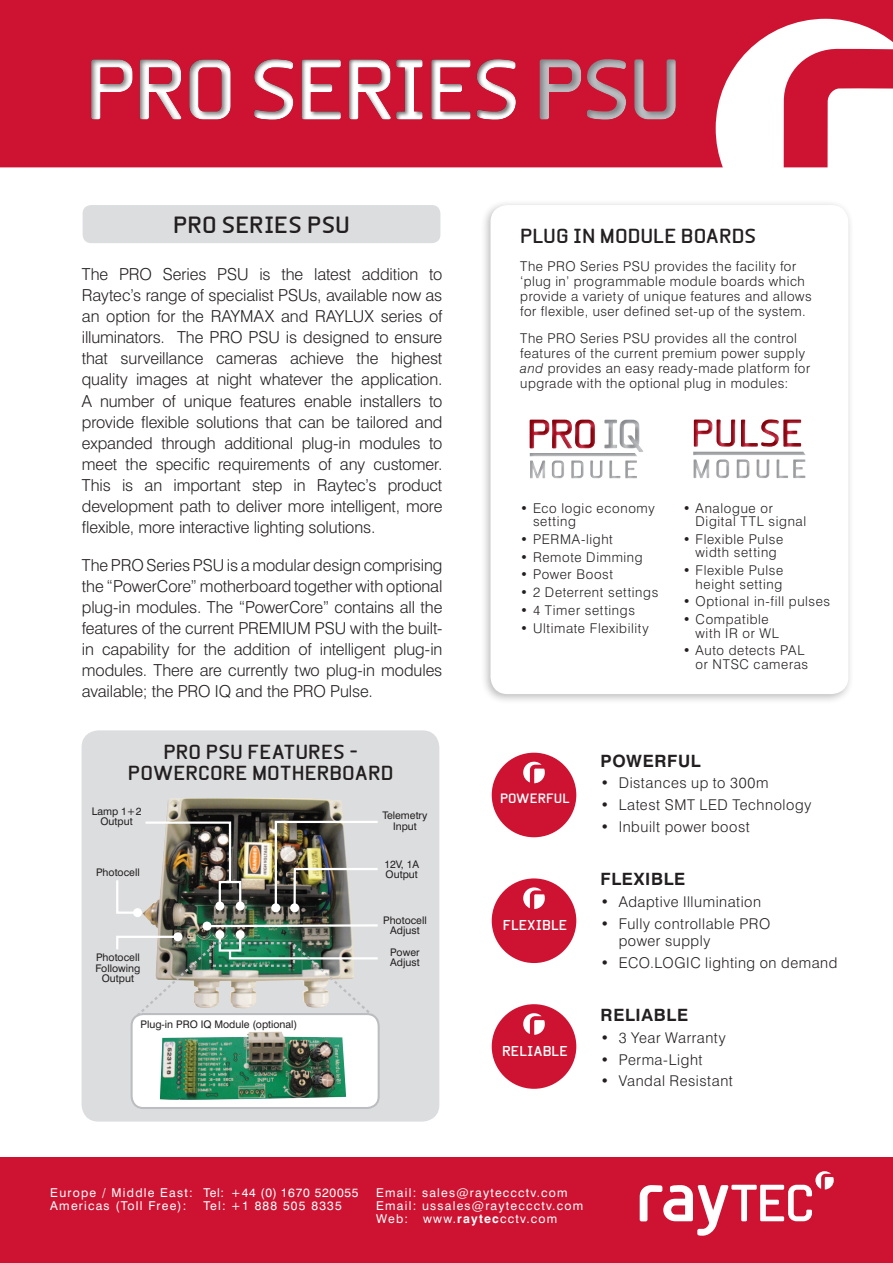
<style>
.page{position:relative;width:893px;height:1263px;background:#fff}
.page>*{position:absolute;margin:0;border:0;box-sizing:border-box;transform-origin:0 0}
.t1{font:700 22.5px "Beta Sans";color:#231f20}
.t2{font:700 19.5px/21px "Beta Sans";color:#231f20;text-align:center}
.t3{font:700 16.95px "Swiss 721 BT";letter-spacing:.04em;color:#231f20}
.t4{font:300 16.5px/21px "Swiss 721 BT";letter-spacing:-.005em;color:#231f20;text-align:justify}
.t5{font:300 14.85px/17px "Swiss 721 BT";letter-spacing:.035em;color:#231f20}
.t6{font:700 13.65px "Beta Sans";color:#fff}
.t7{font:300 13.5px/15px "Swiss 721 BT";letter-spacing:.04em;color:#231f20}
.t8{font:700 12.9px "Beta Sans";color:#fff}
.t9{font:12.15px/13px "Swiss 721 BT";letter-spacing:.1em;color:#fff}
.t10{font:10.5px/10.5px "Swiss 721 BT";color:#231f20;text-align:center}
.s1{font-style:italic}
.s2{font-weight:700}
</style>
<div class="page">
<div style="left:480px;top:199px;width:374px;height:505px;background:#231f20;opacity:.3"></div>
<div style="left:490px;top:205px;width:358px;height:489px;background:#fff;border-radius:17px"></div>
<svg style="left:0;top:0;width:893px;height:167px;background:#d3334d"></svg>
<div style="left:254px;top:59px;width:262px;height:63px;background:#231f20;opacity:.6"></div>
<div style="left:536px;top:56px;width:47px;height:64px;background:#939598;opacity:.75"></div>
<div style="left:583px;top:56px;width:44px;height:64px;background:#939598;opacity:.75"></div>
<div style="left:632px;top:56px;width:44px;height:64px;background:#939598;opacity:.75"></div>
<div style="left:89px;top:56px;width:144px;height:64px;background:#231f20;opacity:.6"></div>
<div style="left:0;top:1157px;width:893px;height:106px;background:#cd1331"></div>
<svg style="left:640px;top:1171px;width:194px;height:65px"></svg>
<div style="left:602px;top:418px;width:42px;height:34px;background:#939598;opacity:.75"></div>
<svg style="left:529px;top:419px;width:61px;height:29px"></svg>
<svg style="left:530px;top:420px;width:113px;height:58px"></svg>
<div style="left:529px;top:453px;width:108px;height:6px;background:#939598;opacity:.75"></div>
<svg style="left:693px;top:419px;width:113px;height:59px"></svg>
<div style="left:693px;top:451px;width:114px;height:6px;background:#939598;opacity:.75"></div>
<div style="left:83px;top:205px;width:357px;height:38px;background:#dcdddf;border-radius:9px"></div>
<div style="left:82px;top:730px;width:357px;height:391px;background:#dcdddf;border-radius:17px"></div>
<img style="left:144px;top:798px;width:102px;height:136px">
<div style="left:133px;top:908px;width:9px;height:9px;background:#fff;border-radius:50%"></div>
<svg style="left:211px;top:923px;width:167px;height:5px"></svg>
<div style="left:202px;top:921px;width:9px;height:9px;background:#fff;border-radius:50%"></div>
<svg style="left:271px;top:903px;width:9px;height:9px"></svg>
<img style="left:274px;top:820px;width:104px;height:90px">
<div style="left:290px;top:903px;width:9px;height:9px;background:#fff;border-radius:50%"></div>
<svg style="left:173px;top:932px;width:9px;height:9px"></svg>
<div style="left:219px;top:881px;width:22px;height:26px;border:2px solid #fff"></div>
<div style="left:236px;top:901px;width:9px;height:9px;background:#fff;border-radius:50%"></div>
<div style="left:215px;top:930px;width:9px;height:9px;background:#fff;border-radius:50%"></div>
<div style="left:236px;top:930px;width:9px;height:9px;background:#fff;border-radius:50%"></div>
<img style="left:116px;top:820px;width:116px;height:95px">
<img style="left:116px;top:934px;width:262px;height:85px">
<div style="left:132px;top:1014px;width:247px;height:94px;background:#fff;border-radius:12px"></div>
<div style="left:131px;top:1013px;width:249px;height:96px;border:2px solid #bcbdc0;border-radius:12px"></div>
<img style="left:160px;top:1031px;width:186px;height:69px">
<div style="left:492px;top:753px;width:84px;height:84px;background:#cd1331;border-radius:50%"></div>
<svg style="left:523px;top:762px;width:22px;height:21px"></svg>
<div style="left:492px;top:878px;width:84px;height:85px;background:#cd1331;border-radius:50%"></div>
<svg style="left:523px;top:887px;width:22px;height:22px"></svg>
<div style="left:492px;top:1004px;width:84px;height:85px;background:#cd1331;border-radius:50%"></div>
<svg style="left:523px;top:1013px;width:22px;height:22px"></svg>
<h1 class="t1" style="left:173px;top:212px;width:179px">PRO SERIES PSU</h1>
<p class="t4" style="left:82px;top:264px;width:362px">The PRO Series PSU is the latest addition to Raytec’s range of specialist PSUs, available now as an option for the RAYMAX and RAYLUX series of illuminators. The PRO PSU is designed to ensure that surveillance cameras achieve the highest quality images at night whatever the application.<br>A number of unique features enable installers to provide flexible solutions that can be tailored and expanded through additional plug-in modules to meet the specific requirements of any customer.<br>This is an important step in Raytec’s product development path to deliver more intelligent, more flexible, more interactive lighting solutions.</p>
<p class="t4" style="left:82px;top:554px;width:362px">The PRO Series PSU is a modular design comprising the “PowerCore” motherboard together with optional plug-in modules. The “PowerCore” contains all the features of the current PREMIUM PSU with the built&shy;in capability for the addition of intelligent plug-in modules. There are currently two plug-in modules available; the PRO IQ and the PRO Pulse.</p>
<p class="t2" style="left:128px;top:741px;width:267px">PRO PSU FEATURES -<br>POWERCORE MOTHERBOARD</p>
<p class="t10" style="left:382px;top:810px;width:47px">Telemetry<br>Input</p>
<p class="t10" style="left:384px;top:859px;width:36px">12V, 1A</p>
<p class="t10" style="left:96px;top:866px;width:45px">Photocell</p>
<p class="t10" style="left:386px;top:869px;width:34px">Output</p>
<p class="t10" style="left:92px;top:806px;width:51px">Lamp 1+2<br>Output</p>
<p class="t10" style="left:95px;top:952px;width:47px">Photocell<br>Following<br>Output</p>
<p class="t10" style="left:140px;top:1018px;width:158px">Plug-in PRO IQ Module (optional)</p>
<p class="t10" style="left:383px;top:915px;width:45px">Photocell<br>Adjust</p>
<p class="t10" style="left:390px;top:946px;width:31px;text-align:left">Power<br>Adjust</p>
<p class="t2" style="left:520px;top:225px;width:237px">PLUG IN MODULE BOARDS</p>
<p class="t7" style="left:520px;top:258px;width:293px">The PRO Series PSU provides the facility for ‘plug in’ programmable module boards which provide a variety of unique features and allows for flexible, user defined set-up of the system.</p>
<p class="t7" style="left:520px;top:331px;width:291px">The PRO Series PSU provides all the control features of the current premium power supply <span class="s1">and</span> provides an easy ready-made platform for upgrade with the optional plug in modules:</p>
<p class="t7" style="left:533px;top:501px;width:123px;line-height:13.5px;text-indent:-13px">• Eco logic economy setting</p>
<p class="t7" style="left:520px;top:531px;width:94px">• PERMA-light</p>
<p class="t7" style="left:520px;top:549px;width:124px">• Remote Dimming</p>
<p class="t7" style="left:520px;top:567px;width:94px">• Power Boost</p>
<p class="t7" style="left:520px;top:585px;width:140px">• 2 Deterrent settings</p>
<p class="t7" style="left:520px;top:602px;width:116px">• 4 Timer settings</p>
<p class="t7" style="left:520px;top:620px;width:130px">• Ultimate Flexibility</p>
<p class="t7" style="left:695px;top:501px;width:112px;line-height:13.5px;text-indent:-13px">• Analogue or<br>Digital TTL signal</p>
<p class="t7" style="left:683px;top:532px;width:102px;line-height:13.5px;text-align:center">• Flexible Pulse width setting</p>
<p class="t7" style="left:683px;top:563px;width:102px;line-height:13.5px;text-align:right">• Flexible Pulse height setting</p>
<p class="t7" style="left:683px;top:594px;width:149px">• Optional in-fill pulses</p>
<p class="t7" style="left:695px;top:612px;width:85px;line-height:13.5px;text-indent:-13px">• Compatible with IR or WL</p>
<p class="t7" style="left:683px;top:644px;width:127px;line-height:13.5px;text-align:right">• Auto detects PAL or NTSC cameras</p>
<p class="t8" style="left:500px;top:790px;width:71px">POWERFUL</p>
<p class="t6" style="left:503px;top:917px;width:66px">FLEXIBLE</p>
<p class="t6" style="left:502px;top:1043px;width:67px">RELIABLE</p>
<p class="t3" style="left:601px;top:750px;width:102px">POWERFUL</p>
<p class="t5" style="left:601px;top:774px;width:169px">• Distances up to 300m</p>
<p class="t5" style="left:601px;top:796px;width:212px">• Latest SMT LED Technology</p>
<p class="t5" style="left:601px;top:818px;width:151px">• Inbuilt power boost</p>
<p class="t3" style="left:601px;top:869px;width:86px">FLEXIBLE</p>
<p class="t5" style="left:601px;top:893px;width:162px">• Adaptive Illumination</p>
<p class="t5" style="left:619px;top:915px;width:153px;text-indent:-18px">• Fully controllable PRO power supply</p>
<p class="t5" style="left:601px;top:954px;width:238px">• ECO.LOGIC lighting on demand</p>
<p class="t3" style="left:601px;top:1005px;width:89px">RELIABLE</p>
<p class="t5" style="left:601px;top:1029px;width:127px">• 3 Year Warranty</p>
<p class="t5" style="left:601px;top:1051px;width:103px">• Perma-Light</p>
<p class="t5" style="left:601px;top:1072px;width:134px">• Vandal Resistant</p>
<p class="t9" style="left:50px;top:1186px;width:310px">Europe / Middle East: Tel: +44 (0) 1670 520055</p>
<p class="t9" style="left:376px;top:1186px;width:193px">Email: sales@rayteccctv.com</p>
<p class="t9" style="left:50px;top:1199px;width:138px">Americas (Toll Free):</p>
<p class="t9" style="left:203px;top:1199px;width:140px">Tel: +1 888 505 8335</p>
<p class="t9" style="left:376px;top:1199px;width:209px">Email: ussales@rayteccctv.com<br>Web: www.<span class="s2">raytec</span>cctv.com</p>
</div>
